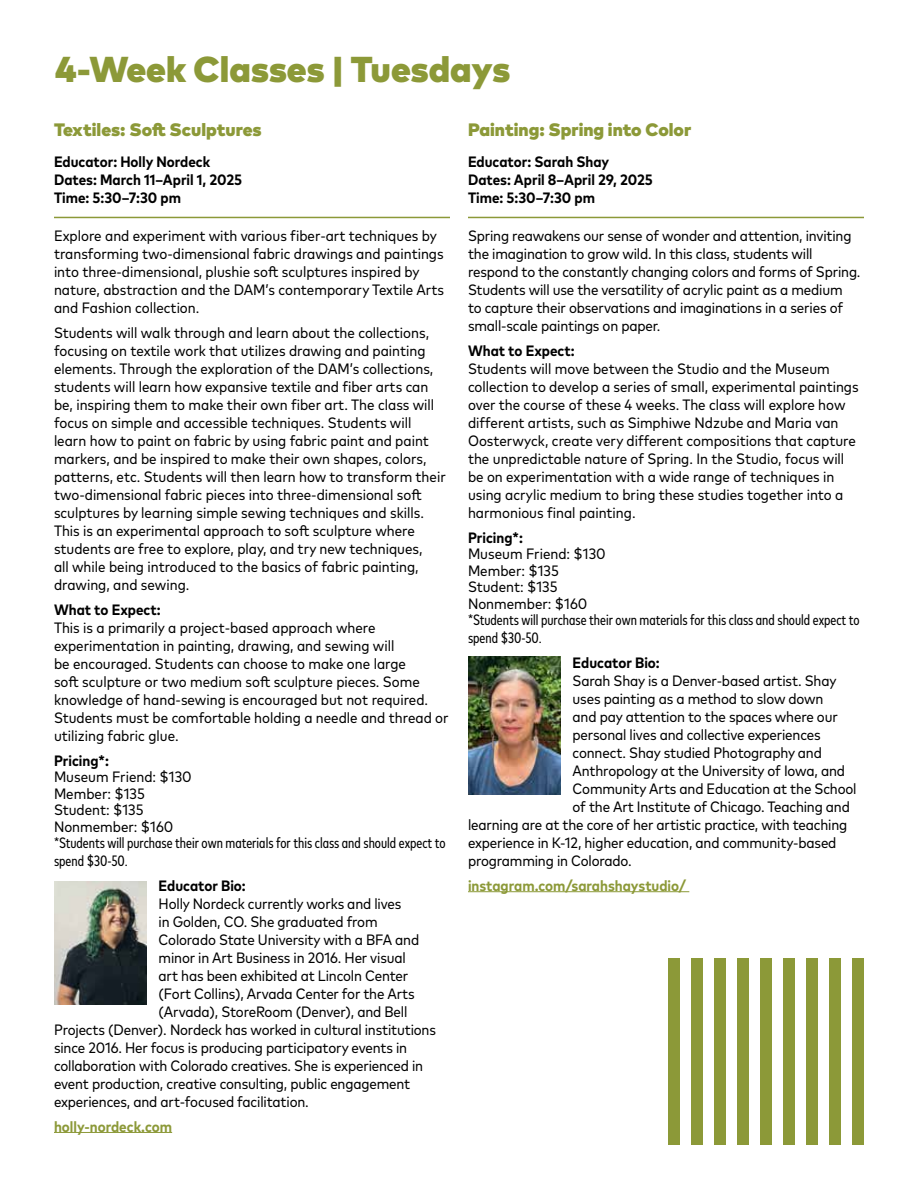
<style>
.page{position:relative;width:918px;height:1188px;background:#fff}
.page>*{position:absolute;margin:0;border:0;box-sizing:border-box;transform-origin:0 0}
.t1{font:900 36px "Mark W1 G";color:#8c9938}
.t2{font:900 18px "Mark W1 G";color:#8c9938}
.t3{font:15px/18px "Mark W1 G Nr";color:#000}
.t4{font:700 15px/18px "Mark W1 G Nr";color:#000}
.t5{font:condensed 15px/18px "Mark W1 G";color:#000}
.t6{font:700 15px "Mark W1 G Nr";color:#8c9938}
</style>
<div class="page">
<hr style="left:54px;top:217px;width:396px;height:1px;background:#8c9938">
<hr style="left:54px;top:1132px;width:118px;height:1px;background:#8c9938">
<hr style="left:468px;top:217px;width:396px;height:1px;background:#8c9938">
<hr style="left:468px;top:891px;width:221px;height:1px;background:#8c9938">
<img style="left:54px;top:881px;width:92px;height:124px">
<img style="left:468px;top:657px;width:92px;height:137px">
<div style="left:761px;top:958px;width:11px;height:187px;background:#8c9938"></div>
<div style="left:738px;top:958px;width:11px;height:187px;background:#8c9938"></div>
<div style="left:715px;top:958px;width:11px;height:187px;background:#8c9938"></div>
<div style="left:692px;top:958px;width:11px;height:187px;background:#8c9938"></div>
<div style="left:669px;top:958px;width:11px;height:187px;background:#8c9938"></div>
<div style="left:852px;top:958px;width:12px;height:187px;background:#8c9938"></div>
<div style="left:829px;top:958px;width:12px;height:187px;background:#8c9938"></div>
<div style="left:806px;top:958px;width:12px;height:187px;background:#8c9938"></div>
<div style="left:783px;top:958px;width:12px;height:187px;background:#8c9938"></div>
<h1 class="t1" style="left:55px;top:42px;width:457px">4-Week Classes | Tuesdays</h1>
<p class="t2" style="left:54px;top:115px;width:209px">Textiles: Soft Sculptures</p>
<p class="t4" style="left:54px;top:152px;width:190px">Educator: Holly Nordeck<br>Dates: March 11–April 1, 2025<br>Time: 5:30–7:30 pm</p>
<p class="t3" style="left:54px;top:226px;width:392px">Explore and experiment with various fiber-art techniques by transforming two-dimensional fabric drawings and paintings into three-dimensional, plushie soft sculptures inspired by nature, abstraction and the DAM’s contemporary Textile Arts and Fashion collection.</p>
<p class="t3" style="left:54px;top:323px;width:393px">Students will walk through and learn about the collections, focusing on textile work that utilizes drawing and painting elements. Through the exploration of the DAM’s collections, students will learn how expansive textile and fiber arts can be, inspiring them to make their own fiber art. The class will focus on simple and accessible techniques. Students will learn how to paint on fabric by using fabric paint and paint markers, and be inspired to make their own shapes, colors, patterns, etc. Students will then learn how to transform their two-dimensional fabric pieces into three-dimensional soft sculptures by learning simple sewing techniques and skills.<br>This is an experimental approach to soft sculpture where students are free to explore, play, and try new techniques,<br>all while being introduced to the basics of fabric painting, drawing, and sewing.</p>
<p class="t4" style="left:54px;top:600px;width:108px">What to Expect:</p>
<p class="t3" style="left:54px;top:618px;width:396px">This is a primarily a project-based approach where experimentation in painting, drawing, and sewing will<br>be encouraged. Students can choose to make one large<br>soft sculpture or two medium soft sculpture pieces. Some knowledge of hand-sewing is encouraged but not required.<br>Students must be comfortable holding a needle and thread or utilizing fabric glue.</p>
<p class="t4" style="left:54px;top:751px;width:56px">Pricing*:</p>
<p class="t3" style="left:54px;top:768px;width:139px;line-height:16.5px">Museum Friend: $130<br>Member: $135<br>Student: $135<br>Nonmember: $160</p>
<p class="t5" style="left:54px;top:833px;width:393px">*Students will purchase their own materials for this class and should expect to spend $30-50.</p>
<p class="t4" style="left:159px;top:876px;width:89px">Educator Bio:</p>
<p class="t3" style="left:159px;top:894px;width:244px">Holly Nordeck currently works and lives</p>
<p class="t3" style="left:159px;top:912px;width:221px">in Golden, CO. She graduated from</p>
<p class="t3" style="left:159px;top:930px;width:262px">Colorado State University with a BFA and</p>
<p class="t3" style="left:159px;top:948px;width:249px">minor in Art Business in 2016. Her visual</p>
<p class="t3" style="left:159px;top:966px;width:251px">art has been exhibited at Lincoln Center</p>
<p class="t3" style="left:159px;top:984px;width:258px">(Fort Collins), Arvada Center for the Arts</p>
<p class="t3" style="left:159px;top:1002px;width:250px">(Arvada), StoreRoom (Denver), and Bell</p>
<p class="t3" style="left:54px;top:1020px;width:384px">Projects (Denver). Nordeck has worked in cultural institutions</p>
<p class="t3" style="left:54px;top:1038px;width:355px">since 2016. Her focus is producing participatory events in</p>
<p class="t3" style="left:54px;top:1056px;width:371px">collaboration with Colorado creatives. She is experienced in</p>
<p class="t3" style="left:54px;top:1074px;width:358px">event production, creative consulting, public engagement</p>
<p class="t3" style="left:54px;top:1092px;width:256px">experiences, and art-focused facilitation.</p>
<p class="t6" style="left:54px;top:1115px;width:120px">holly-nordeck.com</p>
<p class="t2" style="left:468px;top:115px;width:225px">Painting: Spring into Color</p>
<p class="t4" style="left:468px;top:152px;width:186px">Educator: Sarah Shay<br>Dates: April 8–April 29, 2025<br>Time: 5:30–7:30 pm</p>
<p class="t3" style="left:468px;top:226px;width:394px">Spring reawakens our sense of wonder and attention, inviting the imagination to grow wild. In this class, students will respond to the constantly changing colors and forms of Spring.<br>Students will use the versatility of acrylic paint as a medium<br>to capture their observations and imaginations in a series of small-scale paintings on paper.</p>
<p class="t4" style="left:468px;top:341px;width:108px">What to Expect:</p>
<p class="t3" style="left:468px;top:359px;width:392px">Students will move between the Studio and the Museum collection to develop a series of small, experimental paintings over the course of these 4 weeks. The class will explore how different artists, such as Simphiwe Ndzube and Maria van Oosterwyck, create very different compositions that capture the unpredictable nature of Spring. In the Studio, focus will be on experimentation with a wide range of techniques in using acrylic medium to bring these studies together into a harmonious final painting.</p>
<p class="t4" style="left:468px;top:528px;width:56px">Pricing*:</p>
<p class="t3" style="left:468px;top:545px;width:139px;line-height:16.5px">Museum Friend: $130<br>Member: $135<br>Student: $135<br>Nonmember: $160</p>
<p class="t5" style="left:468px;top:610px;width:393px">*Students will purchase their own materials for this class and should expect to spend $30-50.</p>
<p class="t4" style="left:573px;top:653px;width:89px">Educator Bio:</p>
<p class="t3" style="left:573px;top:671px;width:265px">Sarah Shay is a Denver-based artist. Shay</p>
<p class="t3" style="left:573px;top:689px;width:252px">uses painting as a method to slow down</p>
<p class="t3" style="left:573px;top:707px;width:267px">and pay attention to the spaces where our</p>
<p class="t3" style="left:573px;top:725px;width:250px">personal lives and collective experiences</p>
<p class="t3" style="left:573px;top:743px;width:251px">connect. Shay studied Photography and</p>
<p class="t3" style="left:573px;top:761px;width:274px">Anthropology at the University of Iowa, and</p>
<p class="t3" style="left:573px;top:779px;width:285px">Community Arts and Education at the School</p>
<p class="t3" style="left:573px;top:797px;width:279px">of the Art Institute of Chicago. Teaching and</p>
<p class="t3" style="left:468px;top:815px;width:381px">learning are at the core of her artistic practice, with teaching</p>
<p class="t3" style="left:468px;top:833px;width:370px">experience in K-12, higher education, and community-based</p>
<p class="t3" style="left:468px;top:851px;width:165px">programming in Colorado.</p>
<p class="t6" style="left:468px;top:874px;width:220px">instagram.com/sarahshaystudio/</p>
</div>
